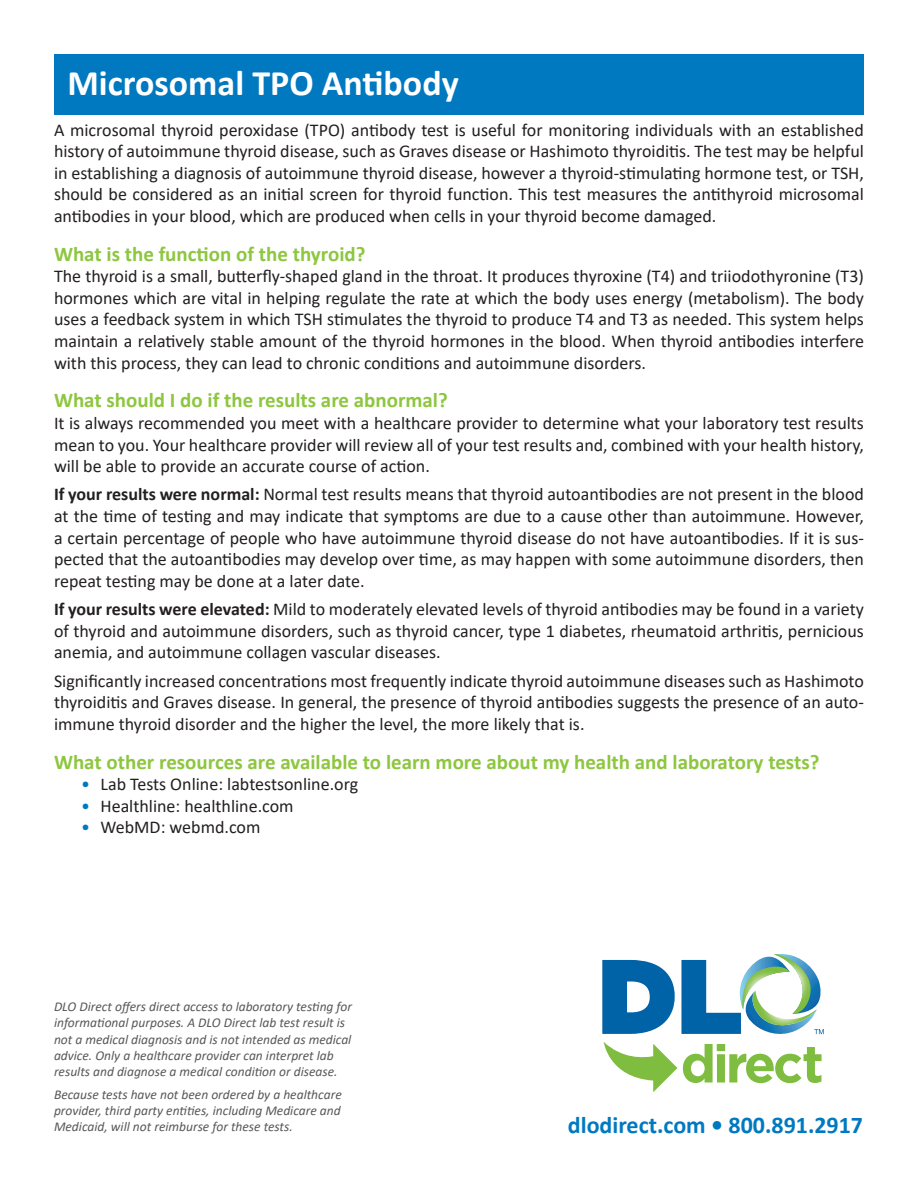
<style>
.page{position:relative;width:918px;height:1188px;background:#fff}
.page>*{position:absolute;margin:0;border:0;box-sizing:border-box;transform-origin:0 0}
.t1{font:700 36px "Calibri";color:#fff}
.t2{font:700 24px "Calibri";color:#0079c1}
.t3{font:700 21px "Calibri";color:#8dc63f}
.t4{font:18px/21.6px "Calibri";color:#231f20;text-align:justify}
.t5{font:italic 13.5px/16.2px "Calibri";color:#57585a}
.s1{font-weight:700}
.s2{color:#0079c1}
</style>
<div class="page">
<div style="left:54px;top:54px;width:810px;height:60px;background:#0079c1"></div>
<svg style="left:602px;top:954px;width:222px;height:138px"></svg>
<p class="t1" style="left:68px;top:58px;width:393px">Microsomal TPO Antibody</p>
<p class="t4" style="left:54px;top:118px;width:812px">A microsomal thyroid peroxidase (TPO) antibody test is useful for monitoring individuals with an established history of autoimmune thyroid disease, such as Graves disease or Hashimoto thyroiditis. The test may be helpful in establishing a diagnosis of autoimmune thyroid disease, however a thyroid-stimulating hormone test, or TSH, should be considered as an initial screen for thyroid function. This test measures the antithyroid microsomal antibodies in your blood, which are produced when cells in your thyroid become damaged.</p>
<p class="t3" style="left:54px;top:239px;width:313px">What is the function of the thyroid?</p>
<p class="t4" style="left:54px;top:265px;width:812px">The thyroid is a small, butterfly-shaped gland in the throat. It produces thyroxine (T4) and triiodothyronine (T3) hormones which are vital in helping regulate the rate at which the body uses energy (metabolism). The body uses a feedback system in which TSH stimulates the thyroid to produce T4 and T3 as needed. This system helps maintain a relatively stable amount of the thyroid hormones in the blood. When thyroid antibodies interfere with this process, they can lead to chronic conditions and autoimmune disorders.</p>
<p class="t3" style="left:54px;top:386px;width:395px">What should I do if the results are abnormal?</p>
<p class="t4" style="left:54px;top:412px;width:812px">It is always recommended you meet with a healthcare provider to determine what your laboratory test results mean to you. Your healthcare provider will review all of your test results and, combined with your health history, will be able to provide an accurate course of action.</p>
<p class="t4" style="left:54px;top:483px;width:812px"><span class="s1">If your results were normal:</span> Normal test results means that thyroid autoantibodies are not present in the blood at the time of testing and may indicate that symptoms are due to a cause other than autoimmune. However, a certain percentage of people who have autoimmune thyroid disease do not have autoantibodies. If it is sus&shy;pected that the autoantibodies may develop over time, as may happen with some autoimmune disorders, then repeat testing may be done at a later date.</p>
<p class="t4" style="left:54px;top:598px;width:812px"><span class="s1">If your results were elevated:</span> Mild to moderately elevated levels of thyroid antibodies may be found in a variety of thyroid and autoimmune disorders, such as thyroid cancer, type 1 diabetes, rheumatoid arthritis, pernicious anemia, and autoimmune collagen vascular diseases.</p>
<p class="t4" style="left:54px;top:670px;width:811px">Significantly increased concentrations most frequently indicate thyroid autoimmune diseases such as Hashimoto thyroiditis and Graves disease. In general, the presence of thyroid antibodies suggests the presence of an auto&shy;immune thyroid disorder and the higher the level, the more likely that is.</p>
<p class="t3" style="left:54px;top:747px;width:767px">What other resources are available to learn more about my health and laboratory tests?</p>
<p class="t4" style="left:81px;top:773px;width:279px"><span class="s2">•</span> Lab Tests Online: labtestsonline.org</p>
<p class="t4" style="left:81px;top:795px;width:214px"><span class="s2">•</span> Healthline: healthline.com</p>
<p class="t4" style="left:81px;top:816px;width:181px"><span class="s2">•</span> WebMD: webmd.com</p>
<p class="t5" style="left:54px;top:998px;width:300px">DLO Direct offers direct access to laboratory testing for informational purposes. A DLO Direct lab test result is not a medical diagnosis and is not intended as medical advice. Only a healthcare provider can interpret lab results and diagnose a medical condition or disease.</p>
<p class="t5" style="left:54px;top:1086px;width:289px;text-align:justify">Because tests have not been ordered by a healthcare provider, third party entities, including Medicare and Medicaid, will not reimburse for these tests.</p>
<p class="t2" style="left:568px;top:1108px;width:297px">dlodirect.com • 800.891.2917</p>
</div>
